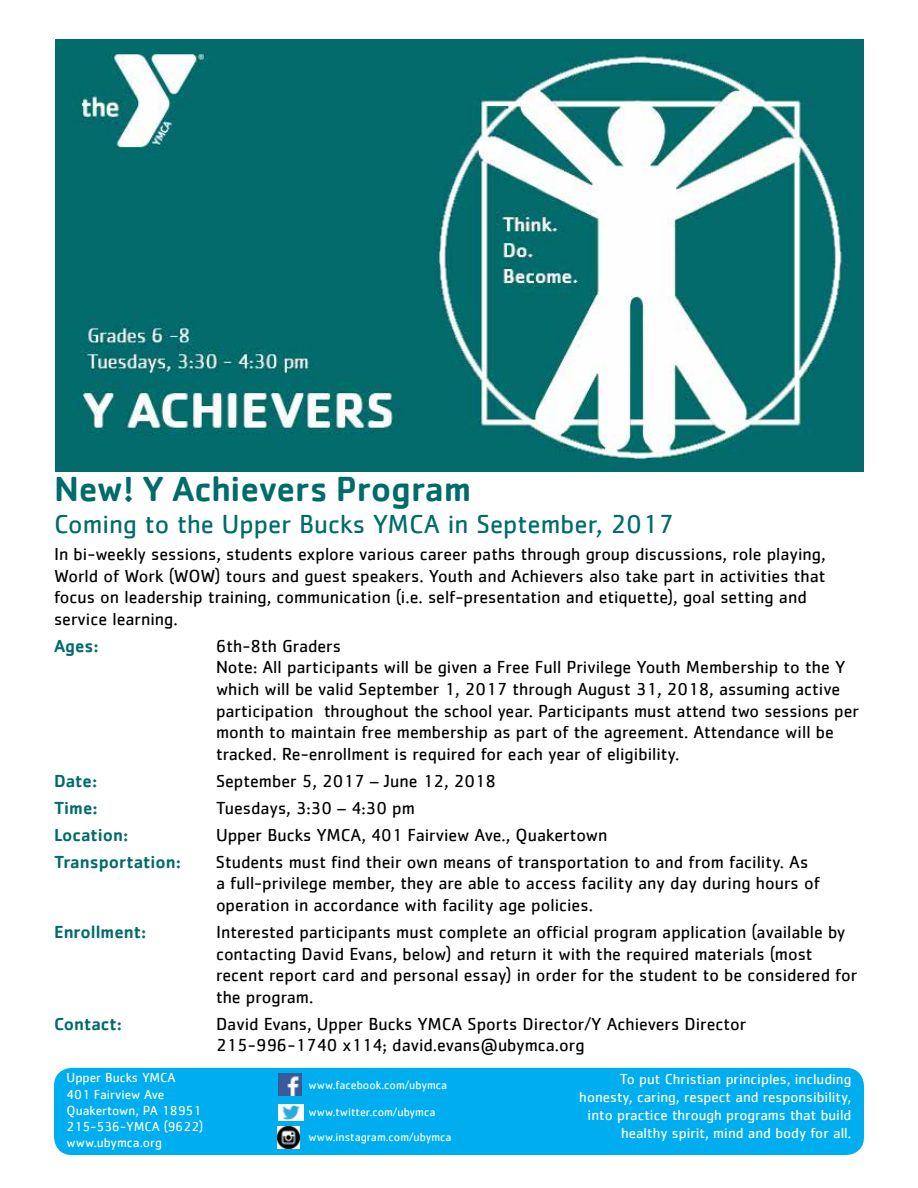
<style>
.page{position:relative;width:918px;height:1188px;background:#fff}
.page>*{position:absolute;margin:0;border:0;box-sizing:border-box;transform-origin:0 0}
.t1{font:500 36px "Cachet";color:#006b6b}
.t2{font:27px "Cachet";color:#006b6b}
.t3{font:18px/21.6px "Cachet";color:#000}
.t4{font:500 18px "Cachet";color:#006b6b}
.t5{font:15px/18px "Cachet";color:#fff;text-align:right}
.t6{font:13.5px/16.2px "Cachet";color:#fff}
.t7{font:12px "Cachet";color:#fff}
</style>
<div class="page">
<img style="left:55px;top:39px;width:809px;height:432px">
<div style="left:54px;top:1068px;width:810px;height:87px;background:#00aeef;border-radius:18px"></div>
<img style="left:279px;top:1073px;width:22px;height:23px">
<img style="left:279px;top:1104px;width:24px;height:17px">
<img style="left:277px;top:1127px;width:23px;height:22px">
<h1 class="t1" style="left:54px;top:466px;width:419px">New! Y Achievers Program</h1>
<h2 class="t2" style="left:54px;top:508px;width:621px">Coming to the Upper Bucks YMCA in September, 2017</h2>
<p class="t3" style="left:54px;top:543px;width:773px">In bi-weekly sessions, students explore various career paths through group discussions, role playing, World of Work (WOW) tours and guest speakers. Youth and Achievers also take part in activities that focus on leadership training, communication (i.e. self-presentation and etiquette), goal setting and service learning.</p>
<p class="t4" style="left:54px;top:635px;width:46px">Ages:</p>
<p class="t3" style="left:216px;top:635px;width:645px">6th-8th Graders<br>Note: All participants will be given a Free Full Privilege Youth Membership to the Y which will be valid September 1, 2017 through August 31, 2018, assuming active participation throughout the school year. Participants must attend two sessions per month to maintain free membership as part of the agreement. Attendance will be tracked. Re-enrollment is required for each year of eligibility.</p>
<p class="t4" style="left:54px;top:770px;width:45px">Date:</p>
<p class="t3" style="left:216px;top:770px;width:282px">September 5, 2017 – June 12, 2018</p>
<p class="t4" style="left:54px;top:797px;width:45px">Time:</p>
<p class="t3" style="left:216px;top:797px;width:200px">Tuesdays, 3:30 – 4:30 pm</p>
<p class="t4" style="left:54px;top:824px;width:76px">Location:</p>
<p class="t3" style="left:216px;top:824px;width:393px">Upper Bucks YMCA, 401 Fairview Ave., Quakertown</p>
<p class="t4" style="left:54px;top:851px;width:129px">Transportation:</p>
<p class="t3" style="left:216px;top:851px;width:605px">Students must find their own means of transportation to and from facility. As a full-privilege member, they are able to access facility any day during hours of operation in accordance with facility age policies.</p>
<p class="t4" style="left:54px;top:921px;width:94px">Enrollment:</p>
<p class="t3" style="left:216px;top:921px;width:643px">Interested participants must complete an official program application (available by contacting David Evans, below) and return it with the required materials (most recent report card and personal essay) in order for the student to be considered for the program.</p>
<p class="t4" style="left:54px;top:1013px;width:70px">Contact:</p>
<p class="t3" style="left:216px;top:1013px;width:532px">David Evans, Upper Bucks YMCA Sports Director/Y Achievers Director<br>215-996-1740 x114; david.evans@ubymca.org</p>
<p class="t6" style="left:67px;top:1070px;width:138px">Upper Bucks YMCA<br>401 Fairview Ave<br>Quakertown, PA 18951<br>215-536-YMCA (9622) www.ubymca.org</p>
<p class="t5" style="left:579px;top:1069px;width:274px">To put Christian principles, including honesty, caring, respect and responsibility, into practice through programs that build healthy spirit, mind and body for all.</p>
<p class="t7" style="left:309px;top:1078px;width:140px">www.facebook.com/ubymca</p>
<p class="t7" style="left:309px;top:1105px;width:128px">www.twitter.com/ubymca</p>
<p class="t7" style="left:309px;top:1130px;width:145px">www.instagram.com/ubymca</p>
</div>
